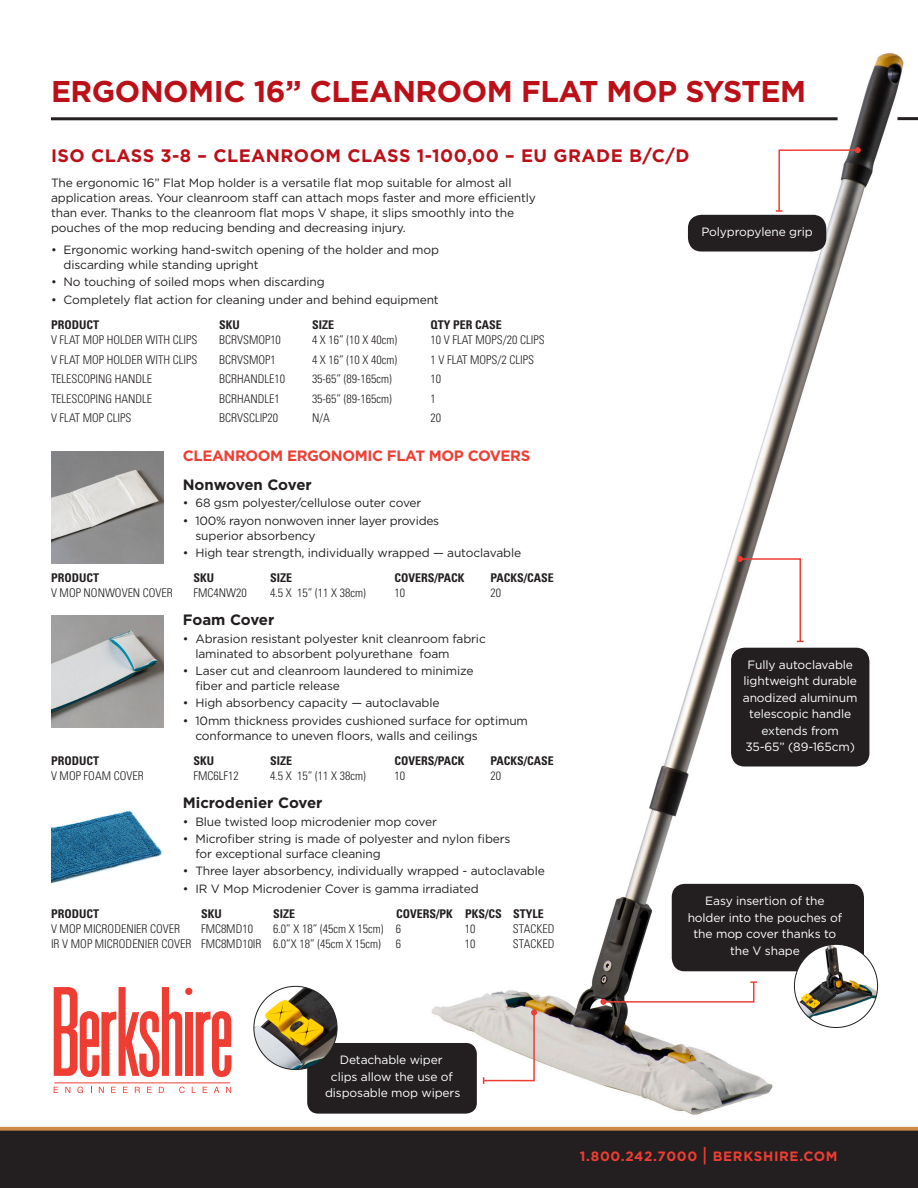
<style>
.page{position:relative;width:918px;height:1188px;background:#fff}
.page>*{position:absolute;margin:0;border:0;box-sizing:border-box;transform-origin:0 0}
.t1{font:700 30px "Gotham";letter-spacing:-.015em;color:#bb1018}
.t2{font:700 18px "Gotham";letter-spacing:.025em;color:#bb1018}
.t3{font:700 15px "Gotham";color:#231f20}
.t4{font:700 15px "Gotham";letter-spacing:-.025em;color:#ee3e34}
.t5{font:700 13.5px "Gotham";letter-spacing:.05em;color:#ee3e34}
.t6{font:12px/15px "Gotham";letter-spacing:-.01em;color:#231f20}
.t7{font:300 condensed 12px "Univers";color:#231f20}
.t8{font:12px/16.5px "Gotham";letter-spacing:-.01em;color:#fff;text-align:center}
.t9{font:700 condensed 12px "Univers";color:#231f20}
.s1{font-size:18.9px}
</style>
<div class="page">
<div style="left:0;top:1130px;width:918px;height:58px;background:#231f20"></div>
<svg style="left:0;top:1127px;width:918px;height:4px;background:#bd8042"></svg>
<img style="left:402px;top:53px;width:516px;height:1062px">
<img style="left:51px;top:451px;width:112px;height:112px">
<img style="left:51px;top:615px;width:112px;height:112px">
<img style="left:51px;top:810px;width:111px;height:74px">
<div style="left:307px;top:1043px;width:170px;height:71px;background:#231f20;border-radius:11px"></div>
<svg style="left:482px;top:1010px;width:55px;height:74px"></svg>
<img style="left:254px;top:986px;width:83px;height:84px;border-radius:42px">
<div style="left:672px;top:884px;width:192px;height:87px;background:#231f20;border-radius:13px"></div>
<img style="left:794px;top:944px;width:84px;height:84px;border-radius:42px">
<hr style="left:51px;top:117px;width:787px;height:3px;background:#231f20">
<svg style="left:600px;top:981px;width:157px;height:24px"></svg>
<div style="left:731px;top:648px;width:138px;height:119px;background:#231f20;border-radius:13px"></div>
<svg style="left:737px;top:556px;width:67px;height:87px"></svg>
<div style="left:688px;top:215px;width:138px;height:37px;background:#231f20;border-radius:13px"></div>
<svg style="left:776px;top:147px;width:85px;height:65px"></svg>
<hr style="left:897px;top:117px;width:21px;height:3px;background:#231f20">
<div style="left:185px;top:1012px;width:7px;height:64px;background:#ee3e34"></div>
<div style="left:185px;top:988px;width:7px;height:7px;background:#ee3e34;border-radius:50%"></div>
<svg style="left:54px;top:987px;width:128px;height:90px"></svg>
<svg style="left:196px;top:1011px;width:36px;height:66px"></svg>
<svg style="left:54px;top:1087px;width:4px;height:6px"></svg>
<svg style="left:65px;top:1087px;width:5px;height:6px"></svg>
<svg style="left:77px;top:1087px;width:6px;height:6px"></svg>
<svg style="left:99px;top:1087px;width:5px;height:6px"></svg>
<svg style="left:111px;top:1087px;width:5px;height:6px"></svg>
<svg style="left:123px;top:1087px;width:5px;height:6px"></svg>
<svg style="left:135px;top:1087px;width:5px;height:6px"></svg>
<svg style="left:147px;top:1087px;width:5px;height:6px"></svg>
<svg style="left:159px;top:1087px;width:5px;height:6px"></svg>
<svg style="left:179px;top:1087px;width:6px;height:6px"></svg>
<svg style="left:203px;top:1087px;width:4px;height:6px"></svg>
<svg style="left:214px;top:1087px;width:5px;height:6px"></svg>
<svg style="left:226px;top:1087px;width:5px;height:6px"></svg>
<p class="t1" style="left:51px;top:74px;width:757px">ERGONOMIC 16” CLEANROOM FLAT MOP SYSTEM</p>
<p class="t2" style="left:51px;top:145px;width:640px">ISO CLASS 3-8 – CLEANROOM CLASS 1-100,00 – EU GRADE B/C/D</p>
<p class="t6" style="left:51px;top:175px;width:487px">The ergonomic 16” Flat Mop holder is a versatile flat mop suitable for almost all application areas. Your cleanroom staff can attach mops faster and more efficiently than ever. Thanks to the cleanroom flat mops V shape, it slips smoothly into the pouches of the mop reducing bending and decreasing injury.</p>
<p class="t6" style="left:64px;top:242px;width:377px;text-indent:-13px">• Ergonomic working hand-switch opening of the holder and mop discarding while standing upright</p>
<p class="t6" style="left:51px;top:274px;width:275px">• No touching of soiled mops when discarding</p>
<p class="t6" style="left:51px;top:292px;width:389px">• Completely flat action for cleaning under and behind equipment</p>
<p class="t9" style="left:51px;top:318px;width:50px">PRODUCT</p>
<p class="t9" style="left:219px;top:318px;width:22px">SKU</p>
<p class="t9" style="left:312px;top:318px;width:24px">SIZE</p>
<p class="t9" style="left:430px;top:318px;width:73px">QTY PER CASE</p>
<p class="t7" style="left:51px;top:333px;width:148px">V FLAT MOP HOLDER WITH CLIPS</p>
<p class="t7" style="left:219px;top:333px;width:63px">BCRVSMOP10</p>
<p class="t7" style="left:312px;top:333px;width:87px">4 X 16” (10 X 40cm)</p>
<p class="t7" style="left:430px;top:333px;width:116px">10 V FLAT MOPS/20 CLIPS</p>
<p class="t7" style="left:51px;top:352px;width:148px">V FLAT MOP HOLDER WITH CLIPS</p>
<p class="t7" style="left:219px;top:352px;width:58px">BCRVSMOP1</p>
<p class="t7" style="left:312px;top:352px;width:87px">4 X 16” (10 X 40cm)</p>
<p class="t7" style="left:430px;top:352px;width:105px">1 V FLAT MOPS/2 CLIPS</p>
<p class="t7" style="left:51px;top:372px;width:103px">TELESCOPING HANDLE</p>
<p class="t7" style="left:219px;top:372px;width:67px">BCRHANDLE10</p>
<p class="t7" style="left:312px;top:372px;width:81px">35-65” (89-165cm)</p>
<p class="t7" style="left:430px;top:372px;width:12px">10</p>
<p class="t7" style="left:51px;top:391px;width:103px">TELESCOPING HANDLE</p>
<p class="t7" style="left:219px;top:391px;width:62px">BCRHANDLE1</p>
<p class="t7" style="left:312px;top:391px;width:81px">35-65” (89-165cm)</p>
<p class="t7" style="left:430px;top:391px;width:7px">1</p>
<p class="t7" style="left:51px;top:411px;width:82px">V FLAT MOP CLIPS</p>
<p class="t7" style="left:219px;top:411px;width:61px">BCRVSCLIP20</p>
<p class="t7" style="left:312px;top:411px;width:19px">N/A</p>
<p class="t7" style="left:430px;top:411px;width:12px">20</p>
<p class="t4" style="left:183px;top:447px;width:349px">CLEANROOM ERGONOMIC FLAT MOP COVERS</p>
<p class="t3" style="left:183px;top:475px;width:131px">Nonwoven Cover</p>
<p class="t6" style="left:183px;top:495px;width:240px">• 68 gsm polyester/cellulose outer cover</p>
<p class="t6" style="left:195px;top:513px;width:245px;text-indent:-13px">• 100% rayon nonwoven inner layer provides superior absorbency</p>
<p class="t6" style="left:183px;top:545px;width:340px">• High tear strength, individually wrapped — autoclavable</p>
<p class="t9" style="left:51px;top:571px;width:50px">PRODUCT</p>
<p class="t9" style="left:194px;top:571px;width:22px">SKU</p>
<p class="t9" style="left:270px;top:571px;width:24px">SIZE</p>
<p class="t9" style="left:394px;top:571px;width:72px">COVERS/PACK</p>
<p class="t9" style="left:491px;top:571px;width:65px">PACKS/CASE</p>
<p class="t7" style="left:51px;top:586px;width:123px">V MOP NONWOVEN COVER</p>
<p class="t7" style="left:194px;top:586px;width:55px">FMC4NW20</p>
<p class="t7" style="left:270px;top:586px;width:97px">4.5 X 15” (11 X 38cm)</p>
<p class="t7" style="left:394px;top:586px;width:12px">10</p>
<p class="t7" style="left:490px;top:586px;width:12px">20</p>
<p class="t3" style="left:183px;top:611px;width:93px">Foam Cover</p>
<p class="t6" style="left:195px;top:631px;width:292px;text-indent:-13px">• Abrasion resistant polyester knit cleanroom fabric laminated to absorbent polyurethane foam</p>
<p class="t6" style="left:195px;top:663px;width:280px;text-indent:-13px">• Laser cut and cleanroom laundered to minimize fiber and particle release</p>
<p class="t6" style="left:183px;top:696px;width:258px">• High absorbency capacity — autoclavable</p>
<p class="t6" style="left:195px;top:713px;width:334px;text-indent:-13px">• 10mm thickness provides cushioned surface for optimum conformance to uneven floors, walls and ceilings</p>
<p class="t9" style="left:51px;top:754px;width:50px">PRODUCT</p>
<p class="t9" style="left:194px;top:754px;width:22px">SKU</p>
<p class="t9" style="left:270px;top:754px;width:24px">SIZE</p>
<p class="t9" style="left:394px;top:754px;width:72px">COVERS/PACK</p>
<p class="t9" style="left:491px;top:754px;width:65px">PACKS/CASE</p>
<p class="t7" style="left:51px;top:769px;width:94px">V MOP FOAM COVER</p>
<p class="t7" style="left:194px;top:769px;width:47px">FMC6LF12</p>
<p class="t7" style="left:270px;top:769px;width:97px">4.5 X 15” (11 X 38cm)</p>
<p class="t7" style="left:394px;top:769px;width:12px">10</p>
<p class="t7" style="left:490px;top:769px;width:12px">20</p>
<p class="t3" style="left:183px;top:794px;width:141px">Microdenier Cover</p>
<p class="t6" style="left:183px;top:814px;width:256px">• Blue twisted loop microdenier mop cover</p>
<p class="t6" style="left:195px;top:831px;width:317px;text-indent:-13px">• Microfiber string is made of polyester and nylon fibers for exceptional surface cleaning</p>
<p class="t6" style="left:183px;top:864px;width:364px">• Three layer absorbency, individually wrapped - autoclavable</p>
<p class="t6" style="left:183px;top:881px;width:297px">• IR V Mop Microdenier Cover is gamma irradiated</p>
<p class="t9" style="left:51px;top:907px;width:50px">PRODUCT</p>
<p class="t9" style="left:201px;top:907px;width:22px">SKU</p>
<p class="t9" style="left:273px;top:907px;width:24px">SIZE</p>
<p class="t9" style="left:396px;top:907px;width:149px">COVERS/PK PKS/CS STYLE</p>
<p class="t7" style="left:51px;top:922px;width:131px">V MOP MICRODENIER COVER</p>
<p class="t7" style="left:201px;top:922px;width:53px">FMC8MD10</p>
<p class="t7" style="left:273px;top:922px;width:130px">6.0” X 18” (45cm X 15cm) 6</p>
<p class="t7" style="left:465px;top:922px;width:12px">10</p>
<p class="t7" style="left:513px;top:922px;width:43px">STACKED</p>
<p class="t7" style="left:51px;top:937px;width:331px">IR V MOP MICRODENIER COVER FMC8MD10IR 6.0”X 18” (45cm X 15cm)</p>
<p class="t7" style="left:396px;top:937px;width:7px">6</p>
<p class="t7" style="left:465px;top:937px;width:12px">10</p>
<p class="t7" style="left:513px;top:937px;width:43px">STACKED</p>
<p class="t8" style="left:701px;top:223px;width:113px">Polypropylene grip</p>
<p class="t8" style="left:743px;top:656px;width:116px">Fully autoclavable lightweight durable anodized aluminum telescopic handle extends from<br>35-65” (89-165cm)</p>
<p class="t8" style="left:688px;top:892px;width:156px">Easy insertion of the holder into the pouches of the mop cover thanks to the V shape</p>
<p class="t8" style="left:325px;top:1051px;width:137px">Detachable wiper<br>clips allow the use of disposable mop wipers</p>
<p class="t5" style="left:580px;top:1148px;width:259px">1.800.242.7000 <span class="s1">|</span> BERKSHIRE.COM</p>
</div>
